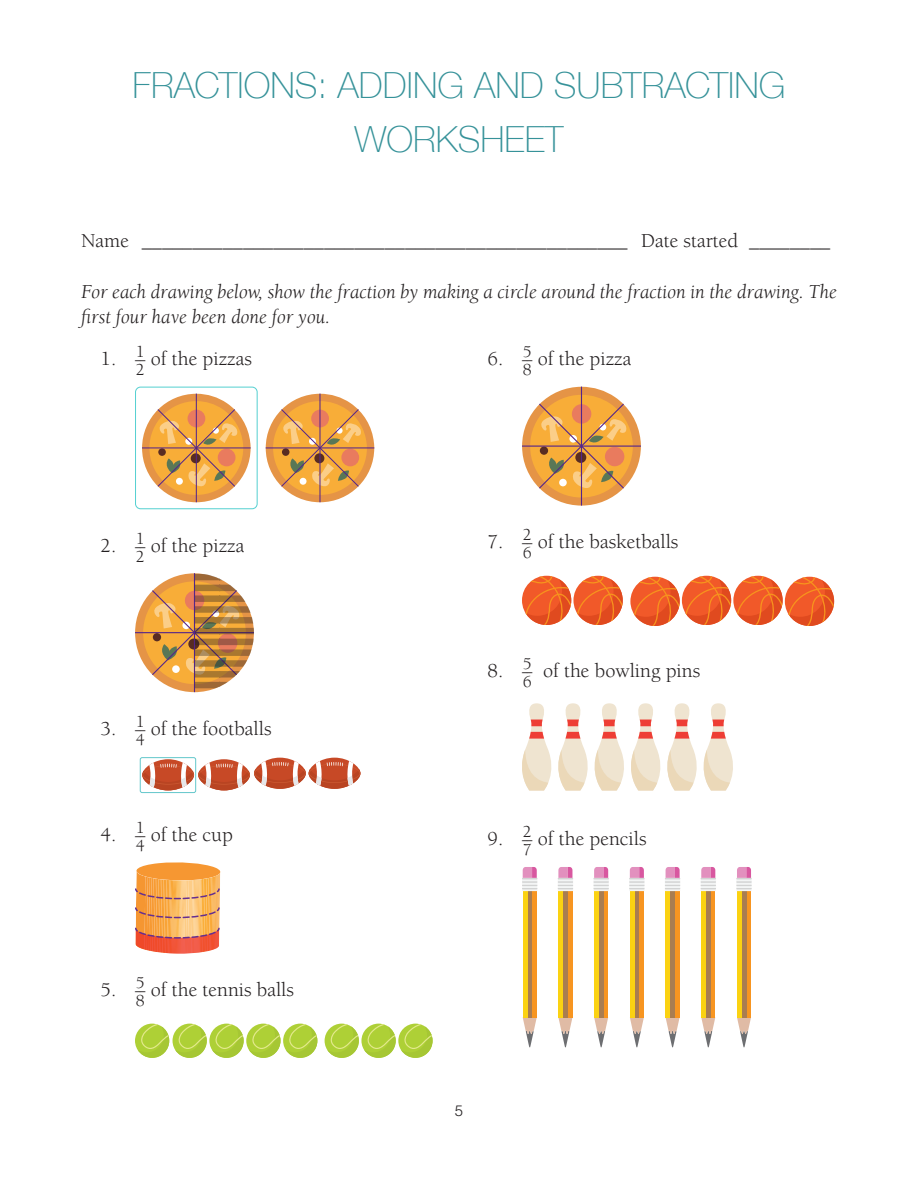
<style>
.page{position:relative;width:918px;height:1188px;background:#fff}
.page>*{position:absolute;margin:0;border:0;box-sizing:border-box;transform-origin:0 0}
.t1{font:100 36px/54px "Helvetica Neue";color:#369299;text-align:center}
.t2{font:20.25px "Berkeley Std";color:#231f20}
.t3{font:italic 20.25px/24.3px "Berkeley Std";color:#231f20}
.t4{font:17.25px/16px "Berkeley Std";color:#231f20;text-align:right;scale:.62 1}
.t5{font:300 15px "Helvetica LT Std";color:#231f20}
.s1{font-size:20.25px}
</style>
<div class="page">
<div style="left:135px;top:387px;width:123px;height:122px;border:1px solid #58d1d2;border-radius:5px"></div>
<svg style="left:266px;top:394px;width:108px;height:108px"></svg>
<hr style="left:319px;top:394px;width:2px;height:54px;background:#54258b">
<svg style="left:142px;top:394px;width:109px;height:108px"></svg>
<hr style="left:196px;top:394px;width:1px;height:54px;background:#54258b">
<svg style="left:135px;top:573px;width:119px;height:119px"></svg>
<svg style="left:142px;top:759px;width:52px;height:31px"></svg>
<svg style="left:198px;top:759px;width:52px;height:31px"></svg>
<div style="left:254px;top:758px;width:52px;height:31px;background:#c74926;border-radius:50%"></div>
<div style="left:309px;top:758px;width:51px;height:31px;background:#c74926;border-radius:50%"></div>
<svg style="left:142px;top:761px;width:218px;height:29px"></svg>
<div style="left:140px;top:757px;width:56px;height:36px;border:1px solid #62c7cb;border-radius:2px"></div>
<svg style="left:135px;top:862px;width:85px;height:92px;background:#f1a05c"></svg>
<div style="left:135px;top:1024px;width:34px;height:34px;background:#aed036;border-radius:50%"></div>
<svg style="left:138px;top:1024px;width:31px;height:34px"></svg>
<div style="left:173px;top:1024px;width:34px;height:34px;background:#aed036;border-radius:50%"></div>
<svg style="left:175px;top:1024px;width:142px;height:34px"></svg>
<div style="left:325px;top:1024px;width:34px;height:34px;background:#aed036;border-radius:50%"></div>
<svg style="left:327px;top:1024px;width:106px;height:34px"></svg>
<svg style="left:522px;top:387px;width:119px;height:119px"></svg>
<hr style="left:581px;top:387px;width:1px;height:59px;background:#54258b">
<svg style="left:525px;top:576px;width:46px;height:49px"></svg>
<svg style="left:573px;top:576px;width:50px;height:49px"></svg>
<svg style="left:577px;top:576px;width:46px;height:49px"></svg>
<svg style="left:630px;top:577px;width:50px;height:49px"></svg>
<svg style="left:634px;top:576px;width:97px;height:50px"></svg>
<svg style="left:733px;top:576px;width:50px;height:49px"></svg>
<svg style="left:737px;top:576px;width:97px;height:50px"></svg>
<svg style="left:522px;top:703px;width:211px;height:88px"></svg>
<svg style="left:523px;top:1017px;width:14px;height:31px"></svg>
<div style="left:532px;top:891px;width:5px;height:126px;background:#f79521"></div>
<div style="left:527px;top:891px;width:5px;height:126px;background:#a97d51"></div>
<hr style="left:523px;top:891px;width:4px;height:126px;background:#fbd212">
<svg style="left:522px;top:867px;width:15px;height:24px"></svg>
<svg style="left:558px;top:1017px;width:14px;height:31px"></svg>
<hr style="left:568px;top:891px;width:4px;height:126px;background:#f79521">
<div style="left:563px;top:891px;width:5px;height:126px;background:#a97d51"></div>
<div style="left:558px;top:891px;width:5px;height:126px;background:#fbd212"></div>
<svg style="left:558px;top:867px;width:15px;height:24px"></svg>
<svg style="left:594px;top:1017px;width:14px;height:31px"></svg>
<hr style="left:604px;top:891px;width:4px;height:126px;background:#f79521">
<div style="left:599px;top:891px;width:5px;height:126px;background:#a97d51"></div>
<div style="left:594px;top:891px;width:5px;height:126px;background:#fbd212"></div>
<svg style="left:593px;top:867px;width:16px;height:24px"></svg>
<svg style="left:630px;top:1017px;width:14px;height:31px"></svg>
<div style="left:639px;top:891px;width:5px;height:126px;background:#f79521"></div>
<hr style="left:635px;top:891px;width:4px;height:126px;background:#a97d51">
<div style="left:630px;top:891px;width:5px;height:126px;background:#fbd212"></div>
<svg style="left:629px;top:867px;width:16px;height:24px"></svg>
<svg style="left:666px;top:1017px;width:14px;height:31px"></svg>
<div style="left:675px;top:891px;width:5px;height:126px;background:#f79521"></div>
<div style="left:670px;top:891px;width:5px;height:126px;background:#a97d51"></div>
<hr style="left:666px;top:891px;width:4px;height:126px;background:#fbd212">
<svg style="left:665px;top:867px;width:15px;height:24px"></svg>
<svg style="left:701px;top:1017px;width:14px;height:31px"></svg>
<hr style="left:711px;top:891px;width:4px;height:126px;background:#f79521">
<div style="left:706px;top:891px;width:5px;height:126px;background:#a97d51"></div>
<div style="left:701px;top:891px;width:5px;height:126px;background:#fbd212"></div>
<svg style="left:701px;top:867px;width:15px;height:24px"></svg>
<svg style="left:737px;top:1017px;width:14px;height:31px"></svg>
<div style="left:746px;top:891px;width:5px;height:126px;background:#f79521"></div>
<hr style="left:742px;top:891px;width:4px;height:126px;background:#a97d51">
<div style="left:737px;top:891px;width:5px;height:126px;background:#fbd212"></div>
<svg style="left:736px;top:867px;width:16px;height:24px"></svg>
<h1 class="t1" style="left:133px;top:56px;width:654px">FRACTIONS: ADDING AND SUBTRACTING<br>WORKSHEET</h1>
<p class="t2" style="left:81px;top:230px;width:751px">Name ________________________________________________ Date started ________</p>
<p class="t3" style="left:81px;top:280px;width:757px">For each drawing below, show the fraction by making a circle around the fraction in the drawing. The first four have been done for you.</p>
<p class="t4" style="left:101px;top:346px;width:74px"><span class="s1">1.</span> __1<br>2</p>
<p class="t2" style="left:151px;top:348px;width:103px">of the pizzas</p>
<p class="t4" style="left:488px;top:346px;width:74px"><span class="s1">6.</span> __5<br>8</p>
<p class="t2" style="left:538px;top:348px;width:95px">of the pizza</p>
<p class="t4" style="left:100px;top:532px;width:74px"><span class="s1">2.</span> __1<br>2</p>
<p class="t2" style="left:151px;top:534px;width:95px">of the pizza</p>
<p class="t4" style="left:100px;top:716px;width:74px"><span class="s1">3.</span> __1<br>4</p>
<p class="t2" style="left:151px;top:717px;width:122px">of the footballs</p>
<p class="t4" style="left:100px;top:822px;width:74px"><span class="s1">4.</span> __1<br>4</p>
<p class="t2" style="left:151px;top:824px;width:84px">of the cup</p>
<p class="t4" style="left:100px;top:977px;width:74px"><span class="s1">5.</span> __5<br>8</p>
<p class="t2" style="left:151px;top:979px;width:145px">of the tennis balls</p>
<p class="t4" style="left:488px;top:529px;width:74px"><span class="s1">7.</span> __2<br>6</p>
<p class="t2" style="left:538px;top:531px;width:142px">of the basketballs</p>
<p class="t4" style="left:488px;top:658px;width:74px"><span class="s1">8.</span> __5<br>6</p>
<p class="t2" style="left:543px;top:660px;width:159px">of the bowling pins</p>
<p class="t4" style="left:488px;top:826px;width:74px"><span class="s1">9.</span> __2<br>7</p>
<p class="t2" style="left:538px;top:828px;width:110px">of the pencils</p>
<p class="t5" style="left:455px;top:1101px;width:10px">5</p>
</div>
